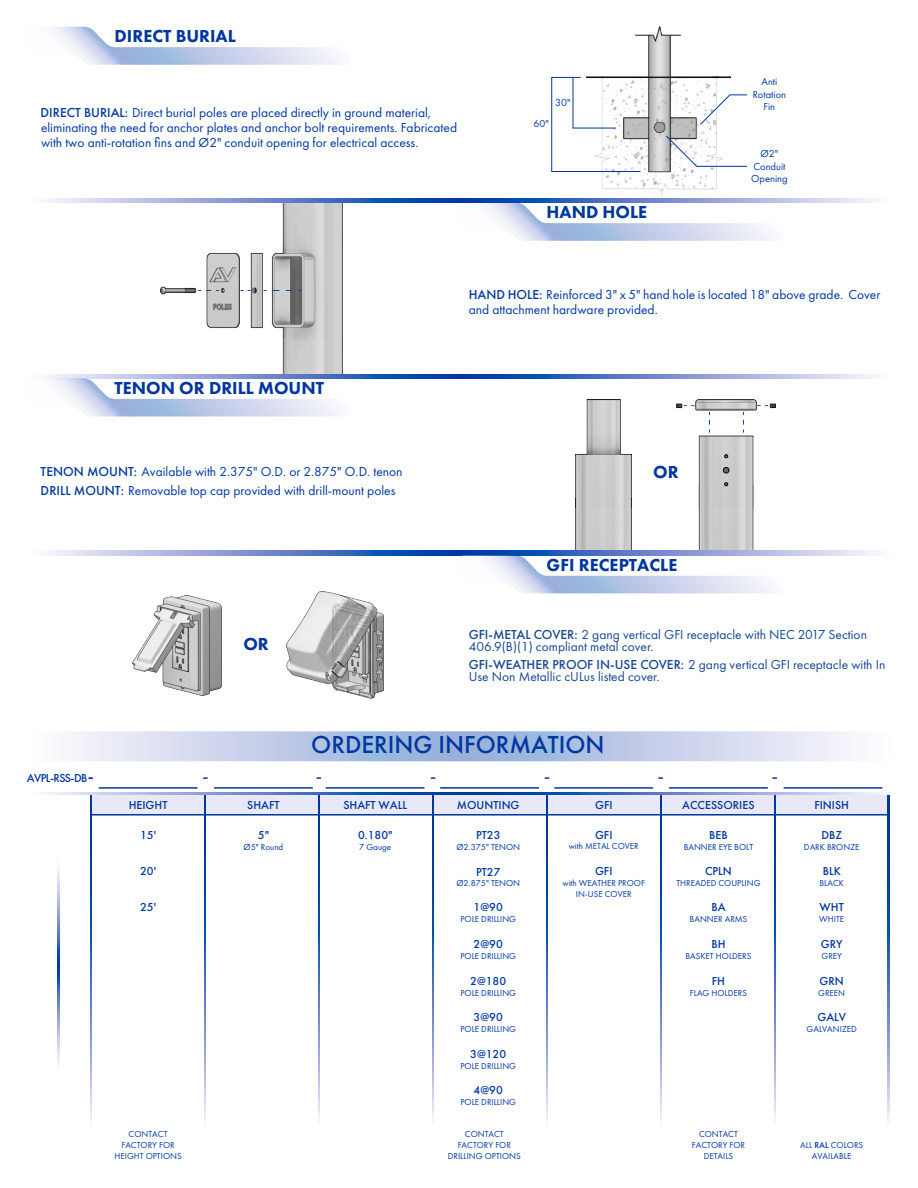
<style>
.page{position:relative;width:918px;height:1188px;background:#fff}
.page>*{position:absolute;margin:0;border:0;box-sizing:border-box;transform-origin:0 0}
.t1{font:500 25.5px "Futura PT";color:#0036a0}
.t2{font:800 18px "Futura PT";color:#0036a0}
.t3{font:500 18px "Futura PT";color:#0036a0}
.t4{font:13.5px/14.9px "Futura PT";color:#0036a0}
.t5{font:13.5px/12px "Futura PT";color:#17478f}
.t6{font:500 12px "Futura PT";color:#0036a0}
.t7{font:500 12px "Futura PT";letter-spacing:-.05em;color:#0036a0}
.t8{font:10.5px/12.6px "Futura PT";color:#0036a0;text-align:center}
.t9{font:9px/10.8px "Futura PT";color:#0036a0;text-align:center}
.s1{font-weight:500}
</style>
<div class="page">
<img style="left:586px;top:27px;width:144px;height:168px">
<img style="left:161px;top:203px;width:181px;height:172px">
<img style="left:576px;top:507px;width:56px;height:44px">
<img style="left:677px;top:507px;width:98px;height:44px">
<svg style="left:52px;top:27px;width:289px;height:38px"></svg>
<svg style="left:484px;top:203px;width:289px;height:38px"></svg>
<svg style="left:46px;top:551px;width:830px;height:4px;background:#7490ce"></svg>
<svg style="left:459px;top:555px;width:324px;height:38px"></svg>
<svg style="left:46px;top:375px;width:830px;height:4px;background:#708dcd"></svg>
<svg style="left:46px;top:198px;width:830px;height:5px;background:#7490ce"></svg>
<svg style="left:43px;top:378px;width:308px;height:39px"></svg>
<div style="left:90px;top:795px;width:799px;height:20px;background:#e9e8f6"></div>
<svg style="left:90px;top:795px;width:2px;height:327px"></svg>
<svg style="left:58px;top:867px;width:1px;height:197px"></svg>
<svg style="left:888px;top:795px;width:1px;height:327px"></svg>
<svg style="left:774px;top:795px;width:2px;height:327px"></svg>
<svg style="left:660px;top:795px;width:2px;height:327px"></svg>
<svg style="left:318px;top:795px;width:2px;height:327px"></svg>
<svg style="left:204px;top:795px;width:2px;height:327px"></svg>
<svg style="left:546px;top:795px;width:2px;height:327px"></svg>
<svg style="left:432px;top:795px;width:2px;height:327px"></svg>
<svg style="left:27px;top:731px;width:863px;height:30px"></svg>
<hr style="left:91px;top:814px;width:797px;height:2px;background:#0036a0">
<hr style="left:99px;top:787px;width:99px;height:2px;background:#0036a0">
<hr style="left:214px;top:787px;width:99px;height:2px;background:#0036a0">
<hr style="left:326px;top:787px;width:98px;height:2px;background:#0036a0">
<hr style="left:440px;top:787px;width:99px;height:2px;background:#0036a0">
<hr style="left:554px;top:787px;width:99px;height:2px;background:#0036a0">
<hr style="left:669px;top:787px;width:99px;height:2px;background:#0036a0">
<hr style="left:784px;top:787px;width:98px;height:2px;background:#0036a0">
<svg style="left:44px;top:793px;width:837px;height:2px;background:#6988ca"></svg>
<svg style="left:551px;top:77px;width:90px;height:95px"></svg>
<svg style="left:198px;top:290px;width:21px;height:1px"></svg>
<svg style="left:273px;top:290px;width:28px;height:1px"></svg>
<img style="left:133px;top:595px;width:88px;height:100px">
<img style="left:287px;top:592px;width:97px;height:107px">
<img style="left:576px;top:399px;width:56px;height:108px">
<img style="left:677px;top:399px;width:98px;height:108px">
<svg style="left:723px;top:467px;width:6px;height:6px"></svg>
<svg style="left:724px;top:454px;width:4px;height:4px"></svg>
<svg style="left:724px;top:482px;width:4px;height:4px"></svg>
<svg style="left:743px;top:412px;width:1px;height:21px"></svg>
<svg style="left:709px;top:412px;width:1px;height:21px"></svg>
<svg style="left:699px;top:94px;width:48px;height:32px"></svg>
<svg style="left:665px;top:135px;width:82px;height:32px"></svg>
<h2 class="t2" style="left:115px;top:25px;width:123px">DIRECT BURIAL</h2>
<p class="t4" style="left:41px;top:105px;width:418px"><span class="s1">DIRECT BURIAL:</span> Direct burial poles are placed directly in ground material, eliminating the need for anchor plates and anchor bolt requirements. Fabricated with two anti-rotation fins and Ø2" conduit opening for electrical access.</p>
<p class="t8" style="left:555px;top:97px;width:17px">30"</p>
<p class="t8" style="left:534px;top:117px;width:17px">60"</p>
<h2 class="t2" style="left:547px;top:201px;width:102px">HAND HOLE</h2>
<p class="t8" style="left:753px;top:75px;width:35px">Anti<br>Rotation<br>Fin</p>
<p class="t8" style="left:751px;top:147px;width:38px">Ø2"<br>Conduit<br>Opening</p>
<h2 class="t2" style="left:115px;top:377px;width:211px">TENON OR DRILL MOUNT</h2>
<p class="t4" style="left:469px;top:287px;width:413px;line-height:14.4px"><span class="s1">HAND HOLE:</span> Reinforced 3" x 5" hand hole is located 18" above grade. Cover and attachment hardware provided.</p>
<p class="t4" style="left:41px;top:465px;width:363px"><span class="s1">TENON MOUNT:</span> Available with 2.375" O.D. or 2.875" O.D. tenon</p>
<p class="t4" style="left:41px;top:483px;width:356px"><span class="s1">DRILL MOUNT:</span> Removable top cap provided with drill-mount poles</p>
<h2 class="t2" style="left:243px;top:633px;width:27px">OR</h2>
<h2 class="t2" style="left:653px;top:461px;width:27px">OR</h2>
<h2 class="t2" style="left:547px;top:554px;width:132px">GFI RECEPTACLE</h2>
<p class="t5" style="left:469px;top:629px;width:400px"><span class="s1">GFI-METAL COVER:</span> 2 gang vertical GFI receptacle with NEC 2017 Section<br>406.9(B)(1) compliant metal cover.</p>
<p class="t5" style="left:469px;top:659px;width:418px"><span class="s1">GFI-WEATHER PROOF IN-USE COVER:</span> 2 gang vertical GFI receptacle with In<br>Use Non Metallic cULus listed cover.</p>
<p class="t7" style="left:27px;top:770px;width:62px">AVPL-RSS-DB</p>
<h2 class="t3" style="left:88px;top:765px;width:8px">-</h2>
<h1 class="t1" style="left:311px;top:730px;width:295px">ORDERING INFORMATION</h1>
<p class="t6" style="left:129px;top:798px;width:40px">HEIGHT</p>
<p class="t6" style="left:247px;top:798px;width:34px">SHAFT</p>
<p class="t6" style="left:343px;top:798px;width:65px">SHAFT WALL</p>
<p class="t6" style="left:457px;top:798px;width:64px">MOUNTING</p>
<p class="t6" style="left:595px;top:798px;width:19px">GFI</p>
<p class="t6" style="left:682px;top:798px;width:74px">ACCESSORIES</p>
<p class="t6" style="left:814px;top:798px;width:36px">FINISH</p>
<p class="t6" style="left:595px;top:827px;width:19px">GFI</p>
<p class="t9" style="left:569px;top:841px;width:71px">with METAL COVER</p>
<p class="t6" style="left:595px;top:864px;width:19px">GFI</p>
<p class="t9" style="left:563px;top:878px;width:84px">with WEATHER PROOF<br>IN-USE COVER</p>
<p class="t6" style="left:476px;top:828px;width:26px">PT23</p>
<p class="t9" style="left:456px;top:841px;width:65px">Ø2.375" TENON</p>
<p class="t6" style="left:476px;top:864px;width:26px">PT27</p>
<p class="t9" style="left:456px;top:878px;width:65px">Ø2.875" TENON</p>
<p class="t6" style="left:474px;top:900px;width:31px">1@90</p>
<p class="t9" style="left:460px;top:914px;width:57px">POLE DRILLING</p>
<p class="t6" style="left:474px;top:937px;width:31px">2@90</p>
<p class="t9" style="left:460px;top:951px;width:57px">POLE DRILLING</p>
<p class="t6" style="left:470px;top:974px;width:38px">2@180</p>
<p class="t9" style="left:460px;top:987px;width:57px">POLE DRILLING</p>
<p class="t6" style="left:474px;top:1010px;width:31px">3@90</p>
<p class="t9" style="left:460px;top:1024px;width:57px">POLE DRILLING</p>
<p class="t6" style="left:470px;top:1047px;width:38px">3@120</p>
<p class="t9" style="left:460px;top:1060px;width:57px">POLE DRILLING</p>
<p class="t6" style="left:474px;top:1083px;width:31px">4@90</p>
<p class="t9" style="left:460px;top:1097px;width:57px">POLE DRILLING</p>
<p class="t6" style="left:358px;top:828px;width:36px">0.180"</p>
<p class="t9" style="left:359px;top:841px;width:34px">7 Gauge</p>
<p class="t6" style="left:140px;top:827px;width:18px">15'</p>
<p class="t6" style="left:140px;top:864px;width:18px">20'</p>
<p class="t6" style="left:140px;top:900px;width:18px">25'</p>
<p class="t6" style="left:709px;top:828px;width:20px">BEB</p>
<p class="t9" style="left:684px;top:841px;width:71px">BANNER EYE BOLT</p>
<p class="t6" style="left:705px;top:864px;width:28px">CPLN</p>
<p class="t9" style="left:676px;top:878px;width:86px">THREADED COUPLING</p>
<p class="t6" style="left:711px;top:900px;width:16px">BA</p>
<p class="t9" style="left:690px;top:914px;width:59px">BANNER ARMS</p>
<p class="t6" style="left:711px;top:937px;width:16px">BH</p>
<p class="t9" style="left:686px;top:951px;width:67px">BASKET HOLDERS</p>
<p class="t6" style="left:712px;top:974px;width:15px">FH</p>
<p class="t9" style="left:690px;top:987px;width:59px">FLAG HOLDERS</p>
<p class="t6" style="left:821px;top:828px;width:22px">DBZ</p>
<p class="t9" style="left:804px;top:841px;width:57px">DARK BRONZE</p>
<p class="t6" style="left:823px;top:864px;width:20px">BLK</p>
<p class="t9" style="left:819px;top:878px;width:26px">BLACK</p>
<p class="t6" style="left:820px;top:900px;width:26px">WHT</p>
<p class="t9" style="left:819px;top:914px;width:26px">WHITE</p>
<p class="t6" style="left:821px;top:937px;width:23px">GRY</p>
<p class="t9" style="left:822px;top:951px;width:22px">GREY</p>
<p class="t6" style="left:820px;top:974px;width:26px">GRN</p>
<p class="t9" style="left:818px;top:987px;width:28px">GREEN</p>
<p class="t6" style="left:817px;top:1010px;width:30px">GALV</p>
<p class="t9" style="left:807px;top:1024px;width:52px">GALVANIZED</p>
<p class="t6" style="left:258px;top:828px;width:13px">5"</p>
<p class="t9" style="left:244px;top:841px;width:41px">Ø5" Round</p>
<p class="t9" style="left:115px;top:1129px;width:69px">CONTACT<br>FACTORY FOR<br>HEIGHT OPTIONS</p>
<p class="t9" style="left:448px;top:1129px;width:74px">CONTACT<br>FACTORY FOR<br>DRILLING OPTIONS</p>
<p class="t9" style="left:692px;top:1129px;width:55px">CONTACT<br>FACTORY FOR<br>DETAILS</p>
<p class="t9" style="left:800px;top:1139px;width:64px">ALL <span class="s1">RAL</span> COLORS<br>AVAILABLE</p>
</div>
